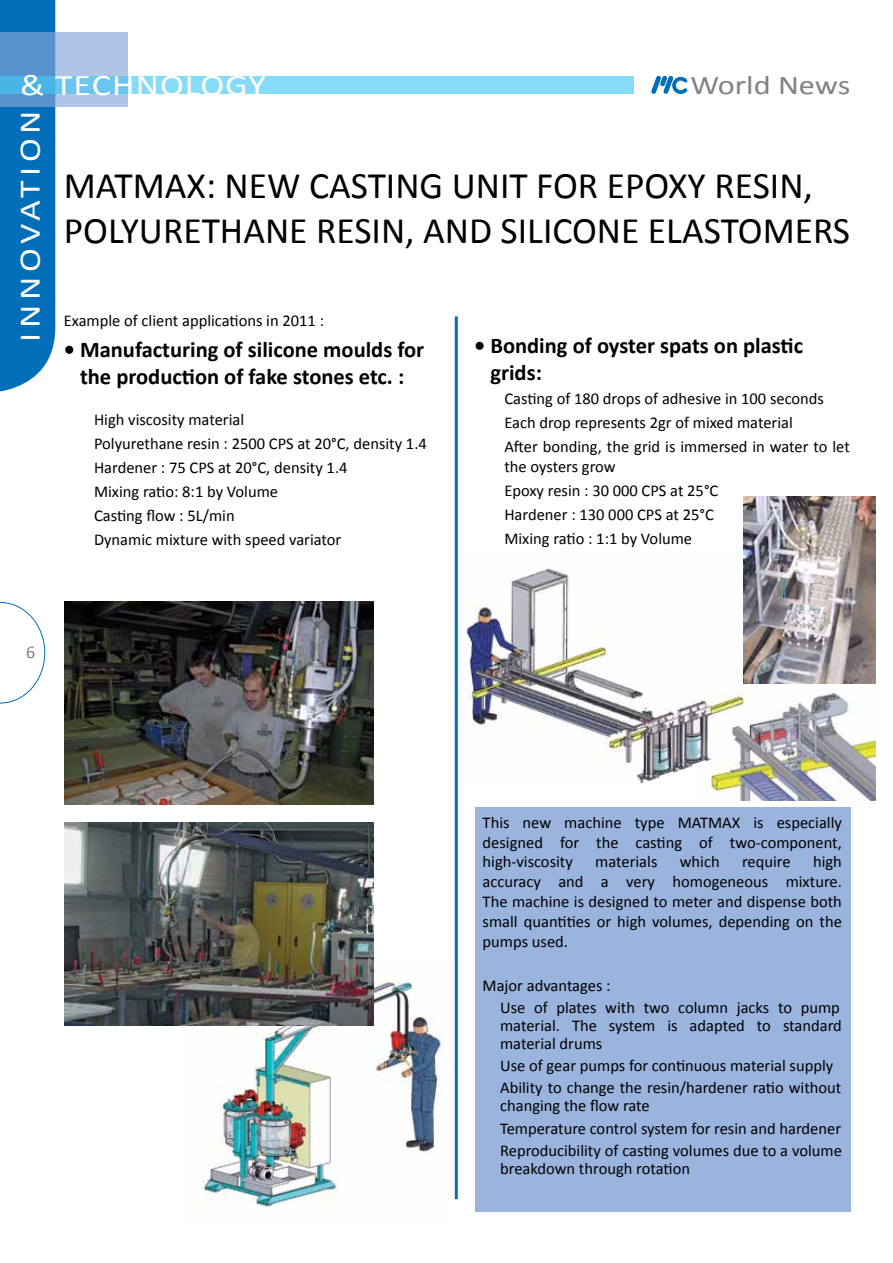
<style>
.page{position:relative;width:893px;height:1263px;background:#fff}
.page>*{position:absolute;margin:0;border:0;box-sizing:border-box;transform-origin:0 0}
.t1{font:37.5px/45px "Calibri";color:#000}
.t2{font:30px "Calibri";letter-spacing:.04em;color:#fff;scale:1.2 1}
.t3{font:30px "Calibri";letter-spacing:.13em;color:#fff;scale:1.2 1}
.t4{font:27px "Calibri";color:#808285;scale:1.2 1}
.t5{font:700 22.5px/27px "Calibri";color:#000;text-align:center}
.t6{font:18px "Calibri";color:#808285}
.t7{font:16.5px/24px "Calibri";color:#000}
</style>
<div class="page">
<svg style="left:0;top:602px;width:45px;height:101px"></svg>
<svg style="left:651px;top:76px;width:36px;height:18px"></svg>
<div style="left:0;top:0;width:55px;height:392px;background:#006eb8"></div>
<svg style="left:0;top:32px;width:128px;height:74px;background:#88afda"></svg>
<svg style="left:0;top:77px;width:634px;height:17px;background:#7dd5f5"></svg>
<div style="left:475px;top:807px;width:375px;height:405px;background:#9bb4de"></div>
<img style="left:64px;top:601px;width:310px;height:203px">
<img style="left:182px;top:980px;width:261px;height:228px">
<img style="left:64px;top:822px;width:310px;height:203px">
<img style="left:701px;top:689px;width:175px;height:111px">
<img style="left:460px;top:553px;width:290px;height:232px">
<img style="left:744px;top:496px;width:132px;height:188px">
<hr style="left:455px;top:316px;width:3px;height:883px;background:#006eb8">
<h2 class="t2" style="left:20px;top:66px;width:206px">&amp; TECHNOLOGY</h2>
<h3 class="t4" style="left:690px;top:68px;width:135px">World News</h3>
<h2 class="t3" style="left:11px;top:342px;width:194px;rotate:-90deg">INNOVATION</h2>
<h1 class="t1" style="left:64px;top:163px;width:788px">MATMAX: NEW CASTING UNIT FOR EPOXY RESIN,<br>POLYURETHANE RESIN, AND SILICONE ELASTOMERS</h1>
<p class="t7" style="left:64px;top:309px;width:262px">Example of client applications in 2011 :</p>
<h3 class="t5" style="left:64px;top:336px;width:362px">• Manufacturing of silicone moulds for the production of fake stones etc. :</h3>
<p class="t7" style="left:94px;top:408px;width:334px">High viscosity material<br>Polyurethane resin : 2500 CPS at 20°C, density 1.4<br>Hardener : 75 CPS at 20°C, density 1.4<br>Mixing ratio: 8:1 by Volume<br>Casting flow : 5L/min<br>Dynamic mixture with speed variator</p>
<h3 class="t5" style="left:490px;top:332px;width:314px;text-align:left;text-indent:-16px">• Bonding of oyster spats on plastic grids:</h3>
<p class="t7" style="left:504px;top:387px;width:347px">Casting of 180 drops of adhesive in 100 seconds<br>Each drop represents 2gr of mixed material<br>After bonding, the grid is immersed in water to let</p>
<p class="t7" style="left:504px;top:454px;width:216px">the oysters grow<br>Epoxy resin : 30 000 CPS at 25°C<br>Hardener : 130 000 CPS at 25°C<br>Mixing ratio : 1:1 by Volume</p>
<p class="t6" style="left:26px;top:641px;width:11px">6</p>
<p class="t7" style="left:483px;top:812px;width:361px;line-height:19.8px;text-align:justify">This new machine type MATMAX is especially designed for the casting of two-component, high-viscosity</p>
<p class="t7" style="left:483px;top:852px;width:361px;line-height:19.8px;text-align:justify;text-indent:330px">high accuracy and a very homogeneous mixture.<br>The machine is designed to meter and dispense both small quantities or high volumes, depending on the pumps used.</p>
<p class="t7" style="left:500px;top:974px;width:341px;line-height:22.2px;text-indent:-17px">Major advantages :<br>Use of plates with two column jacks to pump</p>
<p class="t7" style="left:500px;top:1016px;width:343px;line-height:18px">material. The system is adapted to standard material drums</p>
<p class="t7" style="left:500px;top:1054px;width:343px;line-height:22.2px">Use of gear pumps for continuous material supply<br>Ability to change the resin/hardener ratio without</p>
<p class="t7" style="left:500px;top:1095px;width:343px;line-height:22.2px">changing the flow rate<br>Temperature control system for resin and hardener<br>Reproducibility of casting volumes due to a volume</p>
<p class="t7" style="left:500px;top:1156px;width:191px">breakdown through rotation</p>
<p class="t7" style="left:595px;top:850px;width:64px">materials</p>
<p class="t7" style="left:680px;top:850px;width:41px">which</p>
<p class="t7" style="left:742px;top:850px;width:50px">require</p>
</div>
